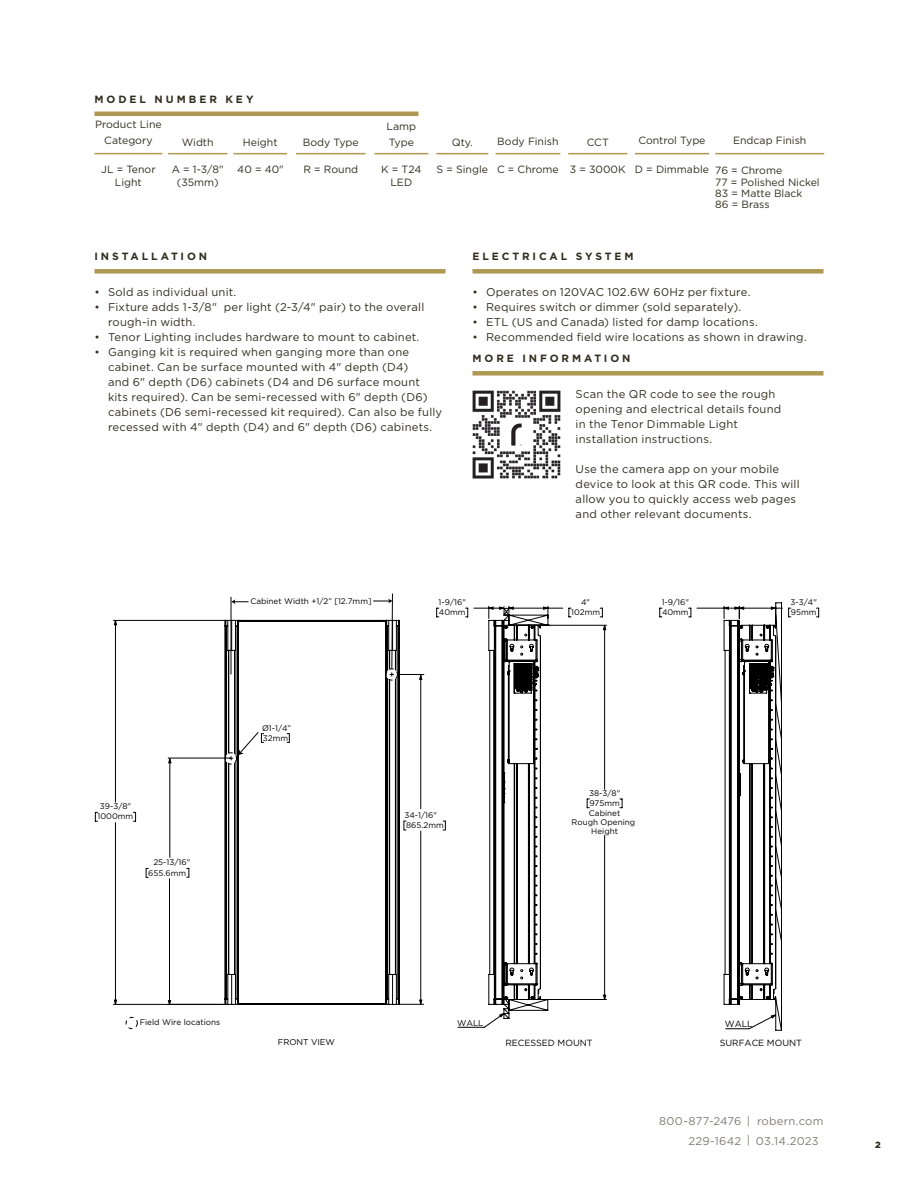
<style>
.page{position:relative;width:918px;height:1188px;background:#fff}
.page>*{position:absolute;margin:0;border:0;box-sizing:border-box;transform-origin:0 0}
.t1{font:11.25px/15px "Gotham";letter-spacing:.02em;color:#322d1f}
.t2{font:11.25px "Gotham";letter-spacing:.02em;color:#837c71}
.t3{font:10.5px/13.5px "Gotham";color:#322d1f;text-align:center}
.t4{font:700 10.5px "Gotham";letter-spacing:.275em;color:#322d1f}
.t5{font:9px "Gotham";color:#000}
.t6{font:900 9px "Gotham";color:#322d1f}
.t7{font:8.4px "Gotham";color:#000}
.t8{font:8.1px/10.2px "Gotham";color:#000}
</style>
<div class="page">
<div style="left:472px;top:269px;width:352px;height:5px;background:#ae9852"></div>
<svg style="left:95px;top:812px;width:3px;height:10px"></svg>
<hr style="left:113px;top:1004px;width:110px;height:1px;background:#000">
<hr style="left:113px;top:620px;width:113px;height:1px;background:#000">
<hr style="left:168px;top:1004px;width:58px;height:1px;background:#000">
<svg style="left:817px;top:608px;width:2px;height:10px"></svg>
<svg style="left:458px;top:1013px;width:318px;height:16px"></svg>
<svg style="left:114px;top:607px;width:575px;height:397px"></svg>
<svg style="left:224px;top:620px;width:176px;height:385px"></svg>
<svg style="left:488px;top:620px;width:53px;height:385px"></svg>
<svg style="left:689px;top:606px;width:102px;height:399px"></svg>
<div style="left:126px;top:1017px;width:12px;height:12px;border:1px dashed #000;border-radius:50%"></div>
<svg style="left:225px;top:753px;width:12px;height:11px"></svg>
<div style="left:225px;top:752px;width:12px;height:12px;border:1px dashed #000;border-radius:50%"></div>
<hr style="left:231px;top:597px;width:1px;height:77px;background:#000">
<svg style="left:231px;top:599px;width:18px;height:5px"></svg>
<hr style="left:420px;top:831px;width:1px;height:173px;background:#000">
<hr style="left:420px;top:675px;width:1px;height:134px;background:#000">
<svg style="left:187px;top:868px;width:3px;height:10px"></svg>
<hr style="left:168px;top:758px;width:63px;height:1px;background:#000">
<hr style="left:170px;top:763px;width:1px;height:94px;background:#000">
<svg style="left:168px;top:758px;width:3px;height:5px"></svg>
<hr style="left:169px;top:879px;width:1px;height:126px;background:#000">
<svg style="left:287px;top:733px;width:3px;height:10px"></svg>
<svg style="left:229px;top:732px;width:35px;height:28px"></svg>
<svg style="left:399px;top:1000px;width:25px;height:5px"></svg>
<svg style="left:373px;top:593px;width:51px;height:87px"></svg>
<svg style="left:443px;top:821px;width:3px;height:10px"></svg>
<svg style="left:404px;top:821px;width:2px;height:10px"></svg>
<svg style="left:146px;top:868px;width:2px;height:10px"></svg>
<div style="left:94px;top:269px;width:352px;height:5px;background:#ae9852"></div>
<hr style="left:94px;top:153px;width:68px;height:1px;background:#ae9852">
<hr style="left:168px;top:153px;width:59px;height:1px;background:#ae9852">
<hr style="left:233px;top:153px;width:54px;height:1px;background:#ae9852">
<hr style="left:296px;top:153px;width:70px;height:1px;background:#ae9852">
<hr style="left:374px;top:153px;width:54px;height:1px;background:#ae9852">
<hr style="left:436px;top:153px;width:52px;height:1px;background:#ae9852">
<hr style="left:496px;top:153px;width:64px;height:1px;background:#ae9852">
<hr style="left:568px;top:153px;width:59px;height:1px;background:#ae9852">
<hr style="left:635px;top:153px;width:74px;height:1px;background:#ae9852">
<hr style="left:94px;top:112px;width:324px;height:4px;background:#ae9852">
<hr style="left:715px;top:153px;width:109px;height:1px;background:#ae9852">
<div style="left:472px;top:371px;width:352px;height:5px;background:#ae9852"></div>
<img style="left:472px;top:390px;width:89px;height:89px">
<p class="t4" style="left:94px;top:92px;width:161px">MODEL NUMBER KEY</p>
<p class="t3" style="left:95px;top:116px;width:68px;line-height:16.5px">Product Line<br>Category</p>
<p class="t3" style="left:101px;top:162px;width:56px">JL = Tenor<br>Light</p>
<p class="t3" style="left:182px;top:135px;width:33px">Width</p>
<p class="t3" style="left:172px;top:162px;width:53px">A = 1-3/8" (35mm)</p>
<p class="t3" style="left:243px;top:135px;width:36px">Height</p>
<p class="t3" style="left:237px;top:162px;width:48px">40 = 40"</p>
<p class="t3" style="left:303px;top:135px;width:57px">Body Type</p>
<p class="t3" style="left:304px;top:162px;width:56px">R = Round</p>
<p class="t3" style="left:387px;top:117px;width:31px;line-height:16.5px;text-align:left">Lamp<br>Type</p>
<p class="t3" style="left:381px;top:162px;width:42px">K = T24<br>LED</p>
<p class="t3" style="left:452px;top:135px;width:23px">Qty.</p>
<p class="t3" style="left:437px;top:162px;width:53px">S = Single</p>
<p class="t3" style="left:497px;top:135px;width:63px">Body Finish</p>
<p class="t3" style="left:497px;top:162px;width:63px">C = Chrome</p>
<p class="t3" style="left:587px;top:135px;width:24px">CCT</p>
<p class="t3" style="left:570px;top:162px;width:57px">3 = 3000K</p>
<p class="t3" style="left:733px;top:134px;width:75px">Endcap Finish</p>
<p class="t3" style="left:715px;top:165px;width:106px;line-height:11.1px;text-align:left">76 = Chrome<br>77 = Polished Nickel<br>83 = Matte Black<br>86 = Brass</p>
<p class="t3" style="left:638px;top:134px;width:69px">Control Type</p>
<p class="t3" style="left:635px;top:162px;width:76px">D = Dimmable</p>
<p class="t4" style="left:94px;top:250px;width:114px">INSTALLATION</p>
<p class="t4" style="left:472px;top:250px;width:163px">ELECTRICAL SYSTEM</p>
<p class="t1" style="left:94px;top:285px;width:143px">• Sold as individual unit.</p>
<p class="t1" style="left:108px;top:300px;width:318px;text-indent:-14px">• Fixture adds 1-3/8" per light (2-3/4" pair) to the overall rough-in width.</p>
<p class="t1" style="left:94px;top:330px;width:326px">• Tenor Lighting includes hardware to mount to cabinet.</p>
<p class="t1" style="left:108px;top:345px;width:336px;text-indent:-14px">• Ganging kit is required when ganging more than one cabinet. Can be surface mounted with 4" depth (D4)<br>and 6" depth (D6) cabinets (D4 and D6 surface mount kits required). Can be semi-recessed with 6" depth (D6) cabinets (D6 semi-recessed kit required). Can also be fully recessed with 4" depth (D4) and 6" depth (D6) cabinets.</p>
<p class="t1" style="left:472px;top:285px;width:279px">• Operates on 120VAC 102.6W 60Hz per fixture.</p>
<p class="t1" style="left:472px;top:300px;width:270px">• Requires switch or dimmer (sold separately).</p>
<p class="t1" style="left:472px;top:315px;width:287px">• ETL (US and Canada) listed for damp locations.</p>
<p class="t1" style="left:472px;top:330px;width:336px">• Recommended field wire locations as shown in drawing.</p>
<p class="t4" style="left:472px;top:352px;width:160px">MORE INFORMATION</p>
<p class="t1" style="left:576px;top:387px;width:207px">Scan the QR code to see the rough opening and electrical details found in the Tenor Dimmable Light installation instructions.</p>
<p class="t1" style="left:576px;top:462px;width:226px">Use the camera app on your mobile device to look at this QR code. This will allow you to quickly access web pages and other relevant documents.</p>
<p class="t8" style="left:98px;top:801px;width:37px">39-3/8"<br>1000mm</p>
<p class="t8" style="left:148px;top:857px;width:44px;text-indent:5px">25-13/16"<br>655.6mm</p>
<p class="t8" style="left:250px;top:596px;width:123px">Cabinet Width +1/2” [12.7mm]</p>
<p class="t8" style="left:439px;top:597px;width:29px">1-9/16"<br>40mm</p>
<p class="t8" style="left:571px;top:597px;width:31px;text-align:center">4"<br>102mm</p>
<p class="t8" style="left:662px;top:597px;width:29px">1-9/16"<br>40mm</p>
<p class="t8" style="left:790px;top:597px;width:28px">3-3/4"<br>95mm</p>
<p class="t8" style="left:262px;top:722px;width:31px">Ø1-1/4”<br>32mm</p>
<p class="t8" style="left:405px;top:810px;width:41px">34-1/16"<br>865.2mm</p>
<p class="t8" style="left:589px;top:788px;width:33px;text-align:justify">38-3/8" 975mm Cabinet</p>
<p class="t8" style="left:572px;top:818px;width:65px;line-height:8.7px;text-align:center">Rough Opening<br>Height</p>
<p class="t8" style="left:140px;top:1017px;width:82px">Field Wire locations</p>
<p class="t7" style="left:278px;top:1037px;width:59px">FRONT VIEW</p>
<p class="t7" style="left:457px;top:1017px;width:28px">WALL</p>
<p class="t5" style="left:725px;top:1018px;width:30px">WALL</p>
<p class="t5" style="left:505px;top:1037px;width:89px">RECESSED MOUNT</p>
<p class="t5" style="left:720px;top:1037px;width:84px">SURFACE MOUNT</p>
<p class="t2" style="left:659px;top:1114px;width:166px">800-877-2476 | robern.com</p>
<p class="t2" style="left:688px;top:1134px;width:132px">229-1642 | 03.14.2023</p>
<p class="t6" style="left:875px;top:1138px;width:7px">2</p>
</div>
